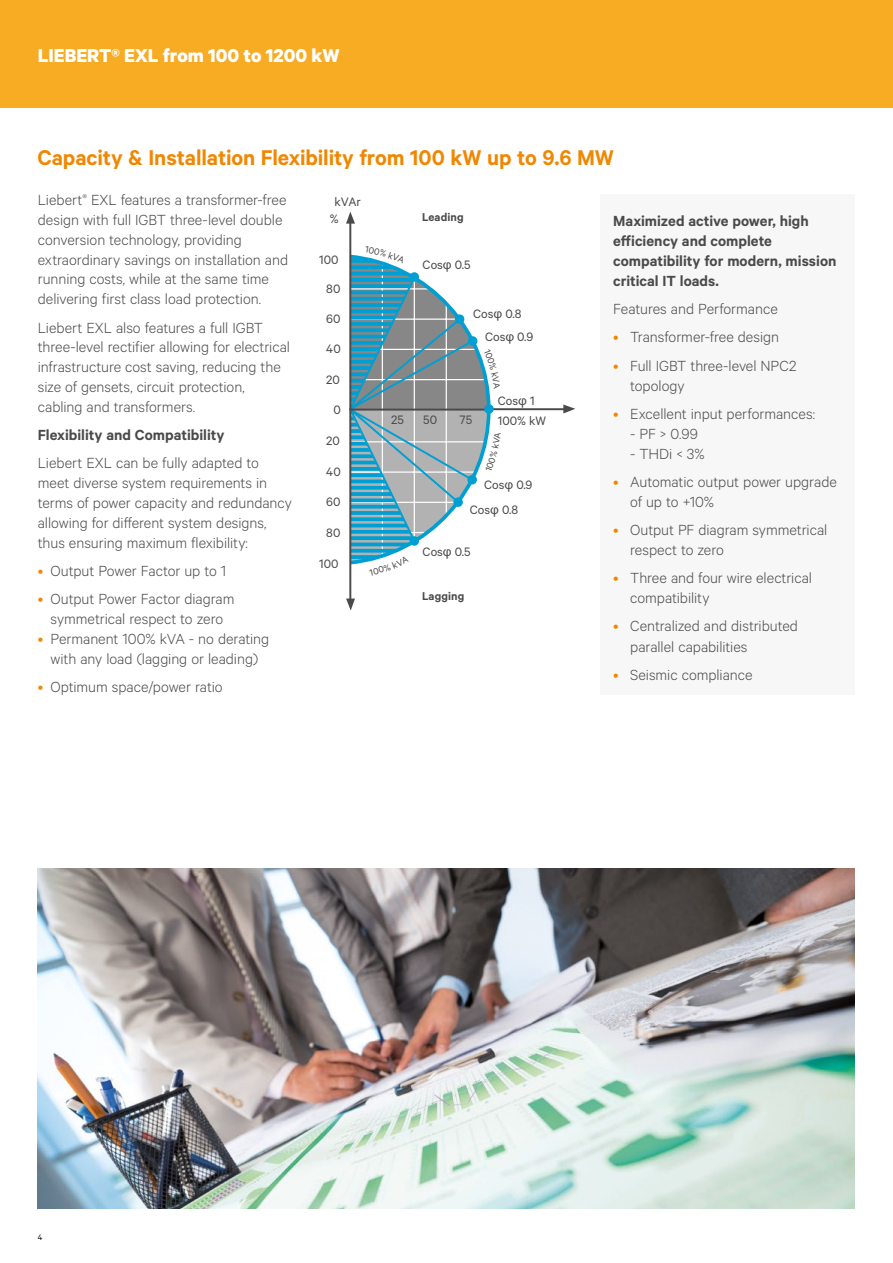
<style>
.page{position:relative;width:893px;height:1263px;background:#fff}
.page>*{position:absolute;margin:0;border:0;box-sizing:border-box;transform-origin:0 0}
.t1{font:600 24px "Calibre";letter-spacing:-.005em;color:#f18700}
.t2{font:700 21px "Calibre";color:#fff}
.t3{font:300 16.5px/19.8px "Calibre";letter-spacing:-.005em;color:#4a4a49}
.t4{font:600 16.5px/19.8px "Calibre";color:#4a4a49}
.t5{font:13.8px "Calibre";color:#4a4a49}
.t6{font:600 12.75px "Calibre";letter-spacing:.01em;color:#4a4a49}
.t7{font:9px "Calibre";color:#000}
.s1{color:#f18700}
.s2{font-family:"Myriad Pro"}
</style>
<div class="page">
<div style="left:0;top:0;width:893px;height:108px;background:#f8ac23"></div>
<img style="left:38px;top:869px;width:817px;height:340px">
<div style="left:600px;top:194px;width:255px;height:501px;background:#f7f7f7"></div>
<svg style="left:346px;top:212px;width:229px;height:398px"></svg>
<p class="t2" style="left:38px;top:43px;width:303px">LIEBERT® EXL from 100 to 1200 kW</p>
<h1 class="t1" style="left:38px;top:143px;width:578px">Capacity &amp; Installation Flexibility from 100 kW up to 9.6 MW</h1>
<p class="t3" style="left:38px;top:189px;width:252px">Liebert<sup>®</sup> EXL features a transformer-free design with full IGBT three-level double conversion technology, providing extraordinary savings on installation and running costs, while at the same time delivering first class load protection.</p>
<p class="t3" style="left:38px;top:317px;width:254px">Liebert EXL also features a full IGBT three-level rectifier allowing for electrical infrastructure cost saving, reducing the size of gensets, circuit protection, cabling and transformers.</p>
<p class="t4" style="left:38px;top:424px;width:188px">Flexibility and Compatibility</p>
<p class="t3" style="left:38px;top:453px;width:256px">Liebert EXL can be fully adapted to meet diverse system requirements in terms of power capacity and redundancy allowing for different system designs, thus ensuring maximum flexibility:</p>
<p class="t3" style="left:38px;top:560px;width:190px"><span class="s1">•</span> Output Power Factor up to 1</p>
<p class="t3" style="left:38px;top:588px;width:198px;text-align:center"><span class="s1">•</span> Output Power Factor diagram symmetrical respect to zero</p>
<p class="t3" style="left:38px;top:628px;width:233px;text-align:center"><span class="s1">•</span> Permanent 100% kVA - no derating with any load (lagging or leading)</p>
<p class="t3" style="left:38px;top:676px;width:186px"><span class="s1">•</span> Optimum space/power ratio</p>
<p class="t5" style="left:335px;top:193px;width:28px">kVAr</p>
<p class="t6" style="left:422px;top:209px;width:43px">Leading</p>
<p class="t5" style="left:330px;top:211px;width:10px">%</p>
<p class="t4" style="left:613px;top:211px;width:225px">Maximized active power, high efficiency and complete compatibility for modern, mission critical IT loads.</p>
<p class="t3" style="left:613px;top:298px;width:166px">Features and Performance</p>
<p class="t3" style="left:613px;top:327px;width:167px"><span class="s1">•</span> Transformer-free design</p>
<p class="t3" style="left:630px;top:355px;width:168px;text-indent:-17px"><span class="s1">•</span> Full IGBT three-level NPC2 topology</p>
<p class="t3" style="left:613px;top:403px;width:203px"><span class="s1">•</span> Excellent input performances:</p>
<p class="t3" style="left:630px;top:423px;width:69px">- PF &gt; 0.99</p>
<p class="t3" style="left:630px;top:443px;width:76px">- THDi &lt; 3%</p>
<p class="t3" style="left:630px;top:471px;width:208px;text-indent:-17px"><span class="s1">•</span> Automatic output power upgrade of up to +10%</p>
<p class="t3" style="left:630px;top:519px;width:199px;text-indent:-17px"><span class="s1">•</span> Output PF diagram symmetrical respect to zero</p>
<p class="t3" style="left:630px;top:567px;width:183px;text-indent:-17px"><span class="s1">•</span> Three and four wire electrical compatibility</p>
<p class="t3" style="left:630px;top:615px;width:169px;line-height:21px;text-indent:-17px"><span class="s1">•</span> Centralized and distributed parallel capabilities</p>
<p class="t3" style="left:613px;top:665px;width:141px"><span class="s1">•</span> Seismic compliance</p>
<p class="t5" style="left:319px;top:252px;width:21px">100</p>
<p class="t5" style="left:423px;top:257px;width:49px">Cos<span class="s2">φ</span> 0.5</p>
<p class="t5" style="left:326px;top:280px;width:16px">80</p>
<p class="t5" style="left:473px;top:306px;width:50px">Cos<span class="s2">φ</span> 0.8</p>
<p class="t5" style="left:326px;top:311px;width:16px">60</p>
<p class="t5" style="left:485px;top:328px;width:50px">Cos<span class="s2">φ</span> 0.9</p>
<p class="t5" style="left:326px;top:341px;width:16px">40</p>
<p class="t5" style="left:326px;top:371px;width:15px">20</p>
<p class="t5" style="left:498px;top:392px;width:38px">Cos<span class="s2">φ</span> 1</p>
<p class="t5" style="left:333px;top:402px;width:9px">0</p>
<p class="t5" style="left:391px;top:412px;width:14px">25</p>
<p class="t5" style="left:423px;top:412px;width:15px">50</p>
<p class="t5" style="left:460px;top:412px;width:14px">75</p>
<p class="t5" style="left:498px;top:412px;width:50px">100% kW</p>
<p class="t5" style="left:326px;top:433px;width:15px">20</p>
<p class="t5" style="left:326px;top:463px;width:16px">40</p>
<p class="t5" style="left:484px;top:477px;width:50px">Cos<span class="s2">φ</span> 0.9</p>
<p class="t5" style="left:326px;top:494px;width:16px">60</p>
<p class="t5" style="left:470px;top:502px;width:50px">Cos<span class="s2">φ</span> 0.8</p>
<p class="t5" style="left:326px;top:524px;width:16px">80</p>
<p class="t5" style="left:423px;top:544px;width:49px">Cos<span class="s2">φ</span> 0.5</p>
<p class="t5" style="left:319px;top:556px;width:21px">100</p>
<p class="t6" style="left:422px;top:588px;width:44px">Lagging</p>
<p class="t7" style="left:38px;top:1232px;width:6px">4</p>
</div>
